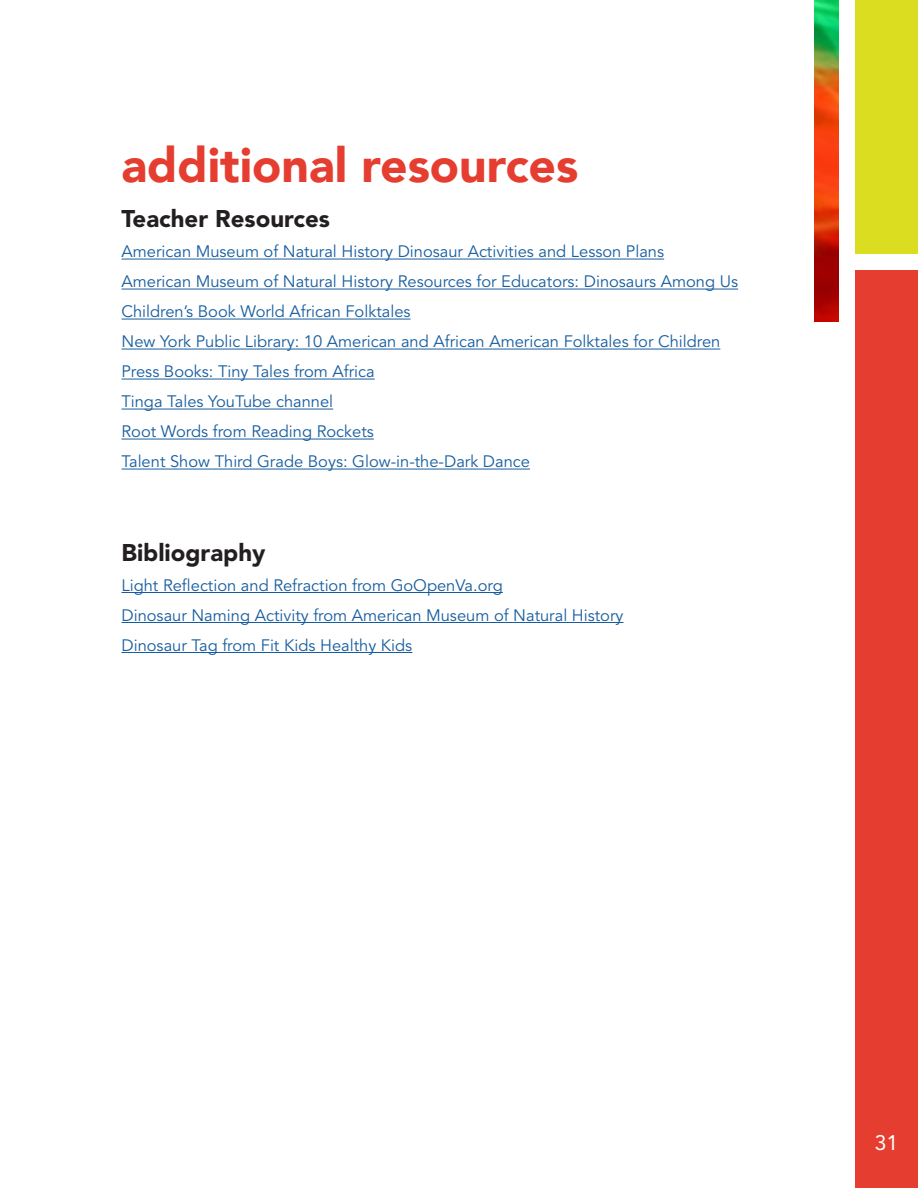
<style>
.page{position:relative;width:918px;height:1188px;background:#fff}
.page>*{position:absolute;margin:0;border:0;box-sizing:border-box;transform-origin:0 0}
.t1{font:900 48px "Avenir";color:#e53e30}
.Date{font:900 24px "Avenir LT Std";color:#231f20}
.t2{font:21px "Avenir LT Std";color:#fff}
.t3{font:16.5px "Avenir LT Std";color:#175d9e}
</style>
<div class="page">
<div style="left:855px;top:0;width:63px;height:254px;background:#dadd20"></div>
<div style="left:855px;top:270px;width:63px;height:918px;background:#e53e30"></div>
<img style="left:815px;top:0;width:23px;height:322px">
<hr style="left:122px;top:259px;width:542px;height:1px;background:#175d9e">
<hr style="left:122px;top:289px;width:616px;height:1px;background:#175d9e">
<hr style="left:122px;top:319px;width:289px;height:1px;background:#175d9e">
<hr style="left:122px;top:349px;width:598px;height:1px;background:#175d9e">
<hr style="left:122px;top:379px;width:253px;height:1px;background:#175d9e">
<hr style="left:122px;top:409px;width:211px;height:1px;background:#175d9e">
<hr style="left:122px;top:439px;width:252px;height:1px;background:#175d9e">
<hr style="left:122px;top:469px;width:408px;height:1px;background:#175d9e">
<hr style="left:122px;top:592px;width:381px;height:1px;background:#175d9e">
<hr style="left:122px;top:622px;width:502px;height:1px;background:#175d9e">
<hr style="left:122px;top:652px;width:290px;height:1px;background:#175d9e">
<p class="t1" style="left:122px;top:124px;width:458px">additional resources</p>
<p class="Date" style="left:122px;top:205px;width:210px">Teacher Resources</p>
<p class="t3" style="left:122px;top:242px;width:544px">American Museum of Natural History Dinosaur Activities and Lesson Plans</p>
<p class="t3" style="left:122px;top:272px;width:618px">American Museum of Natural History Resources for Educators: Dinosaurs Among Us</p>
<p class="t3" style="left:122px;top:302px;width:291px">Children’s Book World African Folktales</p>
<p class="t3" style="left:122px;top:332px;width:600px">New York Public Library: 10 American and African American Folktales for Children</p>
<p class="t3" style="left:122px;top:362px;width:255px">Press Books: Tiny Tales from Africa</p>
<p class="t3" style="left:122px;top:392px;width:213px">Tinga Tales YouTube channel</p>
<p class="t3" style="left:122px;top:422px;width:254px">Root Words from Reading Rockets</p>
<p class="t3" style="left:122px;top:452px;width:410px">Talent Show Third Grade Boys: Glow-in-the-Dark Dance</p>
<p class="Date" style="left:122px;top:538px;width:146px">Bibliography</p>
<p class="t3" style="left:122px;top:576px;width:383px">Light Reflection and Refraction from GoOpenVa.org</p>
<p class="t3" style="left:122px;top:606px;width:504px">Dinosaur Naming Activity from American Museum of Natural History</p>
<p class="t3" style="left:122px;top:636px;width:292px">Dinosaur Tag from Fit Kids Healthy Kids</p>
<p class="t2" style="left:875px;top:1130px;width:25px">31</p>
</div>
